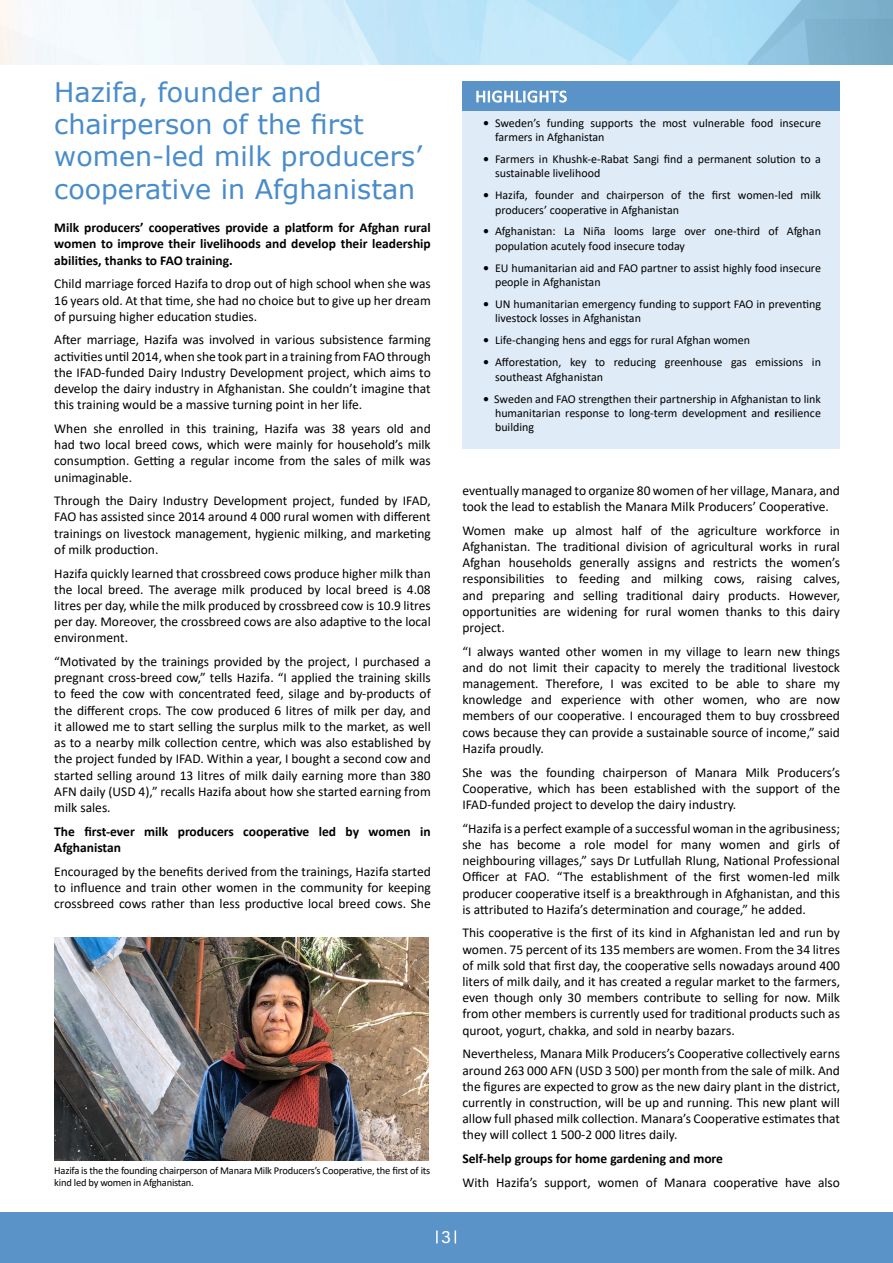
<style>
.page{position:relative;width:893px;height:1263px;background:#fff}
.page>*{position:absolute;margin:0;border:0;box-sizing:border-box;transform-origin:0 0}
.t1{font:27px/32.4px "Verdana";color:#498cca}
.t2{font:18px "Acumin Variable Concept";color:#fff}
.t3{font:13.5px/16.2px "Calibri";color:#000;text-align:justify}
.t4{font:700 13.5px/16.2px "Calibri";color:#000;text-align:justify}
.t5{font:12px/14.4px "Calibri";color:#000}
.t6{font:10.5px/12.6px "Calibri";letter-spacing:-.02em;color:#000}
.s1{font-weight:700}
</style>
<div class="page">
<div style="left:0;top:1212px;width:893px;height:51px;background:#5993c8"></div>
<img style="left:0;top:0;width:893px;height:64px">
<svg style="left:455px;top:1230px;width:1px;height:13px"></svg>
<svg style="left:436px;top:1230px;width:2px;height:13px"></svg>
<img style="left:54px;top:938px;width:375px;height:222px">
<div style="left:462px;top:81px;width:378px;height:30px;background:#5993c8"></div>
<svg style="left:476px;top:91px;width:91px;height:12px"></svg>
<div style="left:462px;top:111px;width:378px;height:338px;background:#dfebf7"></div>
<svg style="left:415px;top:1128px;width:6px;height:23px"></svg>
<p class="t1" style="left:54px;top:75px;width:370px">Hazifa, founder and chairperson of the first women-led milk producers’ cooperative in Afghanistan</p>
<p class="t4" style="left:54px;top:219px;width:378px">Milk producers’ cooperatives provide a platform for Afghan rural women to improve their livelihoods and develop their leadership abilities, thanks to FAO training.</p>
<p class="t3" style="left:54px;top:275px;width:378px">Child marriage forced Hazifa to drop out of high school when she was 16 years old. At that time, she had no choice but to give up her dream of pursuing higher education studies.</p>
<p class="t3" style="left:54px;top:331px;width:378px">After marriage, Hazifa was involved in various subsistence farming activities until 2014, when she took part in a training from FAO through the IFAD-funded Dairy Industry Development project, which aims to develop the dairy industry in Afghanistan. She couldn’t imagine that this training would be a massive turning point in her life.</p>
<p class="t3" style="left:54px;top:420px;width:378px">When she enrolled in this training, Hazifa was 38 years old and had two local breed cows, which were mainly for household’s milk consumption. Getting a regular income from the sales of milk was unimaginable.</p>
<p class="t3" style="left:54px;top:492px;width:378px">Through the Dairy Industry Development project, funded by IFAD, FAO has assisted since 2014 around 4 000 rural women with different trainings on livestock management, hygienic milking, and marketing of milk production.</p>
<p class="t3" style="left:54px;top:565px;width:378px">Hazifa quickly learned that crossbreed cows produce higher milk than the local breed. The average milk produced by local breed is 4.08 litres per day, while the milk produced by crossbreed cow is 10.9 litres per day. Moreover, the crossbreed cows are also adaptive to the local environment.</p>
<p class="t3" style="left:54px;top:653px;width:378px">“Motivated by the trainings provided by the project, I purchased a pregnant cross-breed cow,” tells Hazifa. “I applied the training skills to feed the cow with concentrated feed, silage and by-products of the different crops. The cow produced 6 litres of milk per day, and it allowed me to start selling the surplus milk to the market, as well as to a nearby milk collection centre, which was also established by the project funded by IFAD. Within a year, I bought a second cow and started selling around 13 litres of milk daily earning more than 380<br>AFN daily (USD 4),” recalls Hazifa about how she started earning from milk sales.</p>
<p class="t4" style="left:54px;top:823px;width:378px">The first-ever milk producers cooperative led by women in<br>Afghanistan</p>
<p class="t3" style="left:54px;top:862px;width:378px">Encouraged by the benefits derived from the trainings, Hazifa started to influence and train other women in the community for keeping crossbreed cows rather than less productive local breed cows. She</p>
<p class="t6" style="left:54px;top:1163px;width:377px">Hazifa is the the founding chairperson of Manara Milk Producers’s Cooperative, the first of its kind led by women in Afghanistan.</p>
<p class="t5" style="left:495px;top:115px;width:327px;text-indent:-12px"><span class="s1">•</span> Sweden’s funding supports the most vulnerable food insecure farmers in Afghanistan</p>
<p class="t5" style="left:495px;top:151px;width:327px;text-indent:-12px"><span class="s1">•</span> Farmers in Khushk-e-Rabat Sangi find a permanent solution to a sustainable livelihood</p>
<p class="t5" style="left:495px;top:188px;width:327px;text-indent:-12px"><span class="s1">•</span> Hazifa, founder and chairperson of the first women-led milk producers’ cooperative in Afghanistan</p>
<p class="t5" style="left:495px;top:224px;width:327px;text-indent:-12px"><span class="s1">•</span> Afghanistan: La Niña looms large over one-third of Afghan population acutely food insecure today</p>
<p class="t5" style="left:495px;top:260px;width:327px;text-indent:-12px"><span class="s1">•</span> EU humanitarian aid and FAO partner to assist highly food insecure people in Afghanistan</p>
<p class="t5" style="left:495px;top:297px;width:327px;text-indent:-12px"><span class="s1">•</span> UN humanitarian emergency funding to support FAO in preventing livestock losses in Afghanistan</p>
<p class="t5" style="left:483px;top:333px;width:269px"><span class="s1">•</span> Life-changing hens and eggs for rural Afghan women</p>
<p class="t5" style="left:495px;top:355px;width:327px;text-indent:-12px"><span class="s1">•</span> Afforestation, key to reducing greenhouse gas emissions in southeast Afghanistan</p>
<p class="t5" style="left:495px;top:391px;width:327px;text-align:justify;text-indent:-12px"><span class="s1">•</span> Sweden and FAO strengthen their partnership in Afghanistan to link humanitarian response to long-term development and <span class="s1">r</span>esilience building</p>
<p class="t3" style="left:462px;top:482px;width:379px">eventually managed to organize 80 women of her village, Manara, and took the lead to establish the Manara Milk Producers’ Cooperative.</p>
<p class="t3" style="left:462px;top:522px;width:379px">Women make up almost half of the agriculture workforce in Afghanistan. The traditional division of agricultural works in rural Afghan households generally assigns and restricts the women’s responsibilities to feeding and milking cows, raising calves, and preparing and selling traditional dairy products. However, opportunities are widening for rural women thanks to this dairy project.</p>
<p class="t3" style="left:462px;top:643px;width:379px">“I always wanted other women in my village to learn new things and do not limit their capacity to merely the traditional livestock management. Therefore, I was excited to be able to share my knowledge and experience with other women, who are now members of our cooperative. I encouraged them to buy crossbreed cows because they can provide a sustainable source of income,” said Hazifa proudly.</p>
<p class="t3" style="left:462px;top:764px;width:379px">She was the founding chairperson of Manara Milk Producers’s Cooperative, which has been established with the support of the IFAD-funded project to develop the dairy industry.</p>
<p class="t3" style="left:462px;top:820px;width:379px">“Hazifa is a perfect example of a successful woman in the agribusiness; she has become a role model for many women and girls of neighbouring villages,” says Dr Lutfullah Rlung, National Professional Officer at FAO. “The establishment of the first women-led milk producer cooperative itself is a breakthrough in Afghanistan, and this is attributed to Hazifa’s determination and courage,” he added.</p>
<p class="t3" style="left:462px;top:924px;width:379px">This cooperative is the first of its kind in Afghanistan led and run by women. 75 percent of its 135 members are women. From the 34 litres of milk sold that first day, the cooperative sells nowadays around 400 liters of milk daily, and it has created a regular market to the farmers, even though only 30 members contribute to selling for now. Milk from other members is currently used for traditional products such as quroot, yogurt, chakka, and sold in nearby bazars.</p>
<p class="t3" style="left:462px;top:1045px;width:379px">Nevertheless, Manara Milk Producers’s Cooperative collectively earns around 263 000 AFN (USD 3 500) per month from the sale of milk. And the figures are expected to grow as the new dairy plant in the district, currently in construction, will be up and running. This new plant will allow full phased milk collection. Manara’s Cooperative estimates that they will collect 1 500-2 000 litres daily.</p>
<p class="t4" style="left:462px;top:1150px;width:262px">Self-help groups for home gardening and more</p>
<p class="t3" style="left:462px;top:1174px;width:379px">With Hazifa’s support, women of Manara cooperative have also</p>
<p class="t2" style="left:441px;top:1225px;width:11px">3</p>
</div>
